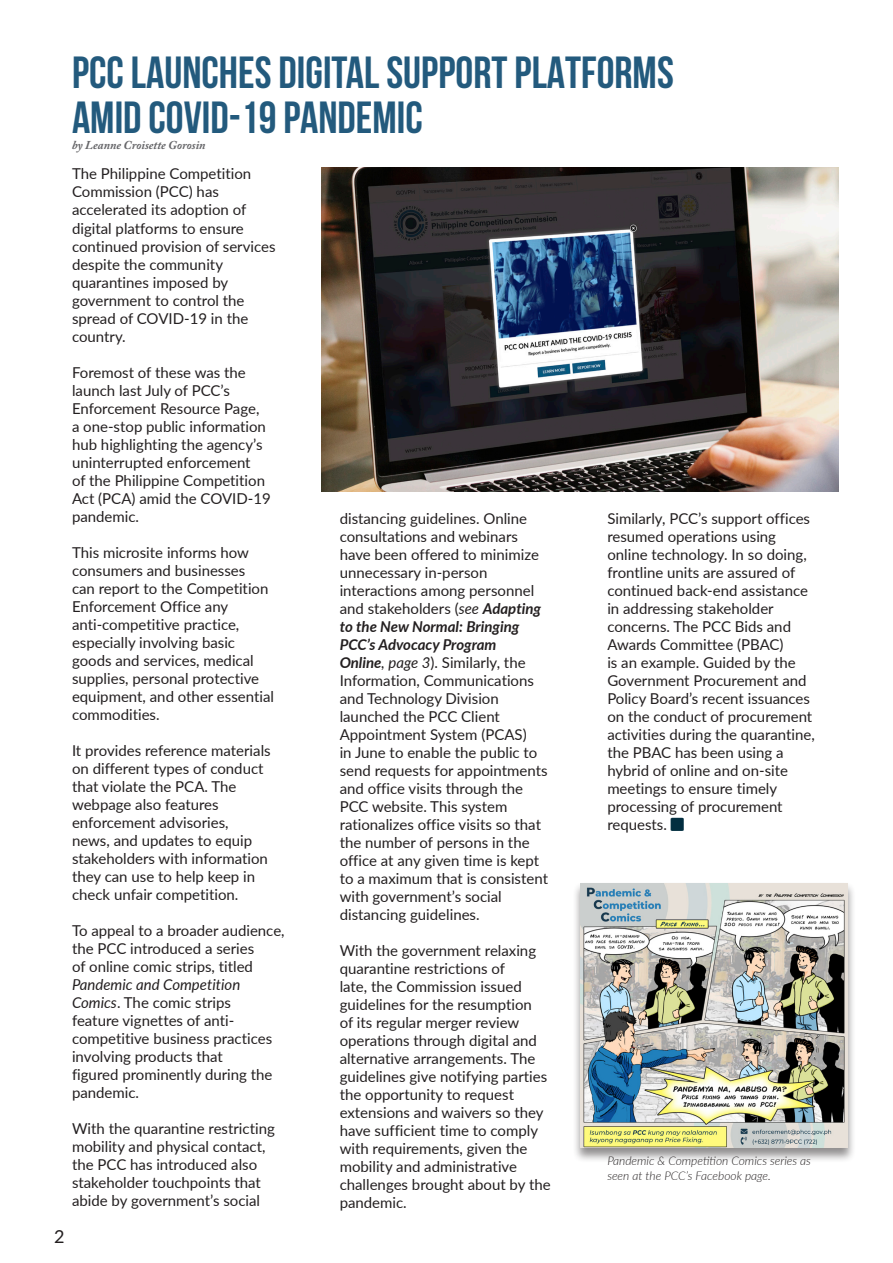
<style>
.page{position:relative;width:893px;height:1263px;background:#fff}
.page>*{position:absolute;margin:0;border:0;box-sizing:border-box;transform-origin:0 0}
.t1{font:700 45px/45px "Bebas Neue";color:#235a7d}
.t2{font:18px "Lato";color:#231f20}
.t3{font:15px/18px "Lato";color:#231f20}
.t4{font:italic 300 12px/14.4px "Lato";color:#231f20}
.t5{font:italic 700 12px "Adobe Caslon Pro";color:#656568}
.s1{font-style:italic}
.s2{font-weight:700;font-style:italic}
</style>
<div class="page">
<img style="left:322px;top:167px;width:517px;height:325px">
<div style="left:572px;top:882px;width:284px;height:281px;background:#231f20;opacity:.5"></div>
<img style="left:580px;top:883px;width:268px;height:265px">
<p class="t2" style="left:54px;top:1224px;width:12px">2</p>
<p class="t1" style="left:72px;top:49px;width:603px">PCC LAUNCHES DIGITAL SUPPORT PLATFORMS<br>AMID COVID-19 PANDEMIC</p>
<p class="t3" style="left:72px;top:164px;width:205px">The Philippine Competition<br>Commission (PCC) has accelerated its adoption of digital platforms to ensure continued provision of services despite the community quarantines imposed by government to control the spread of COVID-19 in the country.</p>
<p class="t3" style="left:72px;top:362px;width:200px">Foremost of these was the launch last July of PCC’s<br>Enforcement Resource Page,<br>a one-stop public information hub highlighting the agency’s uninterrupted enforcement<br>of the Philippine Competition<br>Act (PCA) amid the COVID-19 pandemic.</p>
<p class="t3" style="left:72px;top:542px;width:203px">This microsite informs how consumers and businesses<br>can report to the Competition<br>Enforcement Office any anti-competitive practice, especially involving basic goods and services, medical supplies, personal protective equipment, and other essential commodities.</p>
<p class="t3" style="left:72px;top:740px;width:200px">It provides reference materials on different types of conduct that violate the PCA. The webpage also features enforcement advisories,<br>news, and updates to equip stakeholders with information they can use to help keep in check unfair competition.</p>
<p class="t3" style="left:72px;top:920px;width:214px">To appeal to a broader audience, the PCC introduced a series<br>of online comic strips, titled<br><span class="s1">Pandemic and Competition<br>Comics</span>. The comic strips<br>feature vignettes of anti&shy;competitive business practices involving products that<br>figured prominently during the pandemic.</p>
<p class="t3" style="left:72px;top:1118px;width:204px">With the quarantine restricting mobility and physical contact, the PCC has introduced also stakeholder touchpoints that abide by government’s social</p>
<p class="t5" style="left:72px;top:138px;width:135px">by Leanne Croisette Gorosin</p>
<p class="t3" style="left:607px;top:509px;width:209px">Similarly, PCC’s support offices resumed operations using online technology. In so doing, frontline units are assured of continued back-end assistance in addressing stakeholder concerns. The PCC Bids and<br>Awards Committee (PBAC)<br>is an example. Guided by the<br>Government Procurement and<br>Policy Board’s recent issuances on the conduct of procurement activities during the quarantine, the PBAC has been using a hybrid of online and on-site meetings to ensure timely processing of procurement requests.</p>
<p class="t3" style="left:340px;top:509px;width:210px">distancing guidelines. Online consultations and webinars have been offered to minimize unnecessary in-person interactions among personnel and stakeholders (<span class="s1">see</span> <span class="s2">Adapting to the New Normal: Bringing<br>PCC’s Advocacy Program<br>Online</span><span class="s1">, page 3</span>). Similarly, the<br>Information, Communications and Technology Division launched the PCC Client<br>Appointment System (PCAS)<br>in June to enable the public to send requests for appointments and office visits through the<br>PCC website. This system rationalizes office visits so that the number of persons in the office at any given time is kept to a maximum that is consistent with government’s social distancing guidelines.</p>
<p class="t3" style="left:340px;top:941px;width:213px">With the government relaxing quarantine restrictions of<br>late, the Commission issued guidelines for the resumption<br>of its regular merger review operations through digital and alternative arrangements. The guidelines give notifying parties the opportunity to request extensions and waivers so they have sufficient time to comply with requirements, given the mobility and administrative challenges brought about by the pandemic.</p>
<p class="t4" style="left:607px;top:1153px;width:205px">Pandemic &amp; Competition Comics series as seen at the PCC’s Facebook page.</p>
</div>
